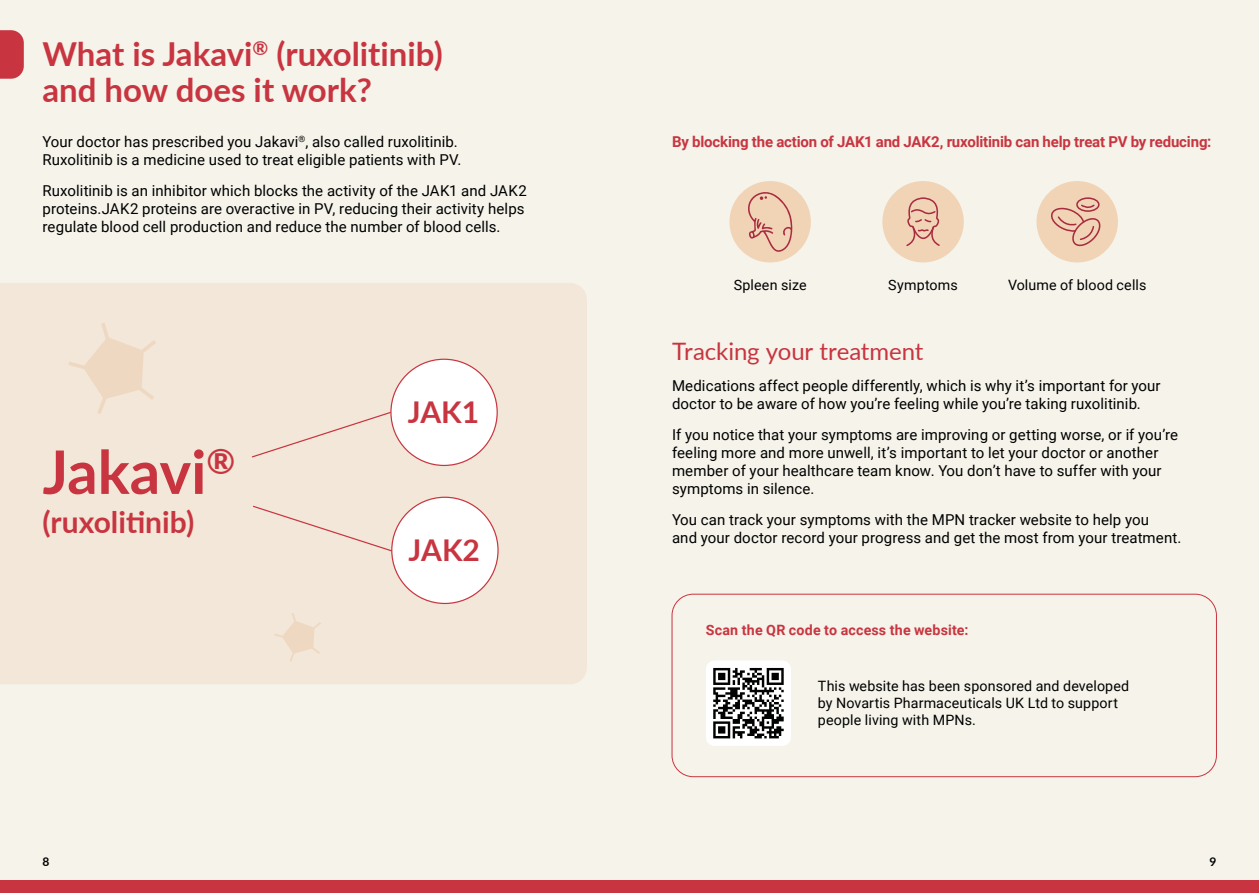
<style>
.page{position:relative;width:1259px;height:893px;background:#f5f3ea}
.page>*{position:absolute;margin:0;border:0;box-sizing:border-box;transform-origin:0 0}
.t1{font:700 60px "Lato";color:#c83540}
.t2{font:700 33px/36px "Lato";color:#c83540}
.t3{font:700 30px "Lato";color:#c83540}
.t4{font:24px "Lato";letter-spacing:-.005em;color:#c83540}
.t5{font:15px/18px "Roboto";letter-spacing:.005em;color:#000}
.t6{font:700 15px "Roboto";letter-spacing:-.01em;color:#c83540}
.t7{font:14.25px/17.1px "Roboto";letter-spacing:.01em;color:#000}
.t8{font:700 14.25px "Roboto";letter-spacing:.01em;color:#c83540}
.t9{font:700 12px "Lato";color:#000}
</style>
<div class="page">
<div style="left:0;top:880px;width:1259px;height:13px;background:#c83540"></div>
<svg style="left:0;top:30px;width:24px;height:49px"></svg>
<div style="left:0;top:283px;width:587px;height:401px;background:#f2e7d8"></div>
<svg style="left:274px;top:613px;width:47px;height:49px;background:#f0e1d0"></svg>
<svg style="left:68px;top:323px;width:88px;height:91px;background:#f0e1d0"></svg>
<div style="left:391px;top:359px;width:106px;height:106px;background:#fff;border-radius:50%"></div>
<div style="left:392px;top:497px;width:106px;height:106px;background:#fff;border-radius:50%"></div>
<div style="left:250px;top:411px;width:142px;height:47px;background:#f2e7d8"></div>
<div style="left:251px;top:505px;width:142px;height:47px;background:#f2e7d8"></div>
<div style="left:671px;top:594px;width:545px;height:183px;border:1px solid #c83540;border-radius:21px"></div>
<svg style="left:706px;top:661px;width:85px;height:85px;background:#a4a5a5"></svg>
<div style="left:729px;top:181px;width:82px;height:81px;background:#f1d3b6;border-radius:50%"></div>
<svg style="left:748px;top:192px;width:44px;height:60px"></svg>
<div style="left:882px;top:181px;width:81px;height:81px;background:#f1d3b6;border-radius:50%"></div>
<svg style="left:906px;top:197px;width:34px;height:49px"></svg>
<div style="left:1036px;top:181px;width:82px;height:81px;background:#f1d3b6;border-radius:50%"></div>
<div style="left:1076px;top:197px;width:23px;height:15px;border:2px solid #a82b40;border-radius:50%"></div>
<svg style="left:1051px;top:203px;width:50px;height:44px"></svg>
<h2 class="t2" style="left:43px;top:35px;width:402px">What is Jakavi<sup>®</sup> (ruxolitinib) and how does it work?</h2>
<p class="t5" style="left:43px;top:132px;width:420px">Your doctor has prescribed you Jakavi<sup>®</sup>, also called ruxolitinib.<br>Ruxolitinib is a medicine used to treat eligible patients with PV.</p>
<p class="t5" style="left:43px;top:181px;width:486px">Ruxolitinib is an inhibitor which blocks the activity of the JAK1 and JAK2 proteins.JAK2 proteins are overactive in PV, reducing their activity helps regulate blood cell production and reduce the number of blood cells.</p>
<h1 class="t1" style="left:43px;top:428px;width:194px">Jakavi<sup>®</sup></h1>
<h3 class="t3" style="left:43px;top:500px;width:153px">(ruxolitinib)</h3>
<h3 class="t3" style="left:408px;top:390px;width:73px">JAK1</h3>
<h3 class="t3" style="left:408px;top:528px;width:73px">JAK2</h3>
<p class="t6" style="left:672px;top:131px;width:541px">By blocking the action of JAK1 and JAK2, ruxolitinib can help treat PV by reducing:</p>
<p class="t7" style="left:734px;top:276px;width:74px">Spleen size</p>
<p class="t7" style="left:888px;top:276px;width:71px">Symptoms</p>
<p class="t7" style="left:1008px;top:276px;width:140px">Volume of blood cells</p>
<h3 class="t4" style="left:672px;top:335px;width:253px">Tracking your treatment</h3>
<p class="t5" style="left:672px;top:376px;width:490px">Medications affect people differently, which is why it’s important for your doctor to be aware of how you’re feeling while you’re taking ruxolitinib.</p>
<p class="t5" style="left:672px;top:425px;width:507px">If you notice that your symptoms are improving or getting worse, or if you’re feeling more and more unwell, it’s important to let your doctor or another member of your healthcare team know. You don’t have to suffer with your symptoms in silence.</p>
<p class="t5" style="left:672px;top:510px;width:511px">You can track your symptoms with the MPN tracker website to help you<br>and your doctor record your progress and get the most from your treatment.</p>
<p class="t8" style="left:706px;top:620px;width:264px">Scan the QR code to access the website:</p>
<p class="t7" style="left:818px;top:677px;width:313px">This website has been sponsored and developed by Novartis Pharmaceuticals UK Ltd to support people living with MPNs.</p>
<p class="t9" style="left:43px;top:853px;width:8px">8</p>
<p class="t9" style="left:1209px;top:853px;width:8px">9</p>
</div>
